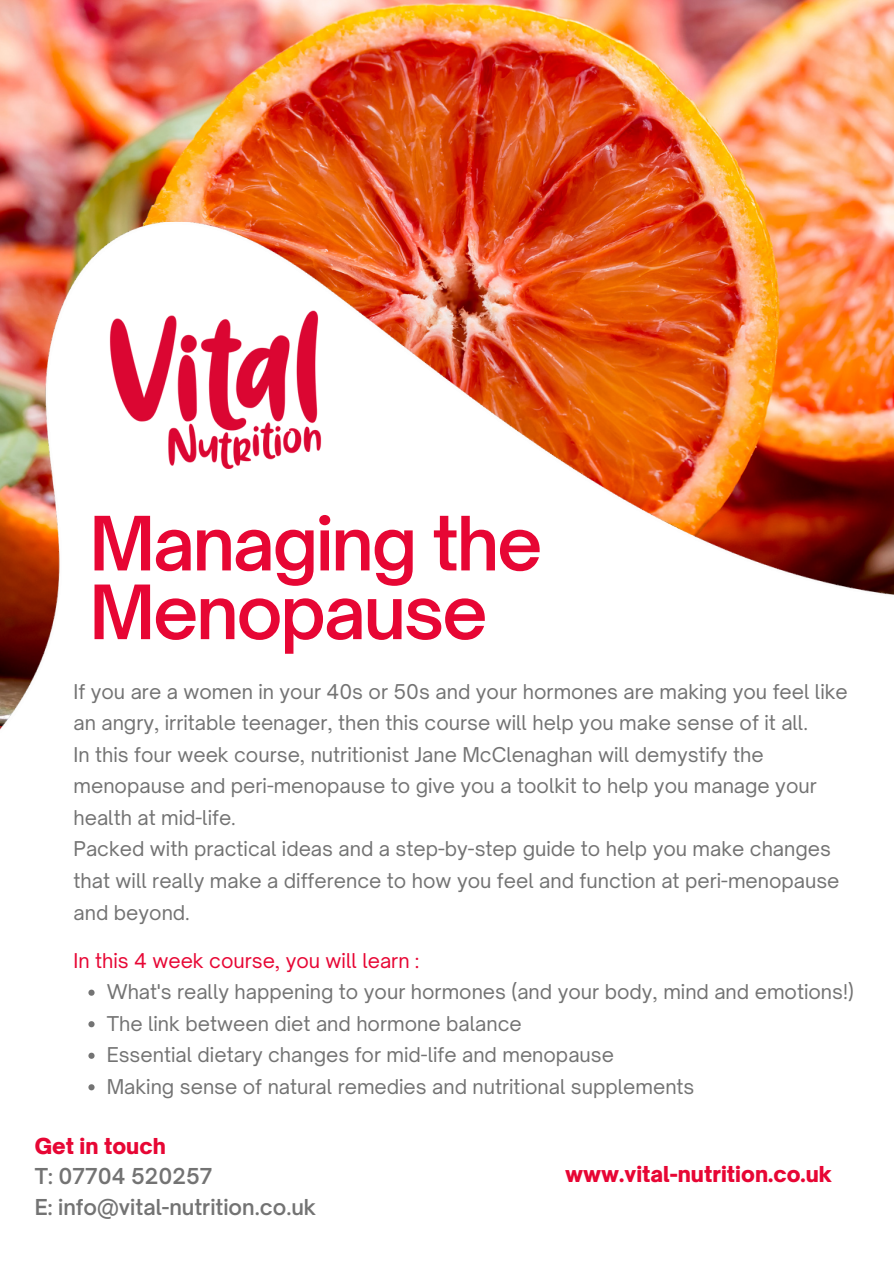
<style>
.page{position:relative;width:894px;height:1264px;background:#fff}
.page>*{position:absolute;margin:0;border:0;box-sizing:border-box;transform-origin:0 0}
.t1{font:600 71.55px/68.7px "Open Sauce One";letter-spacing:-.035em;color:#e70634}
.t2{font:600 21px/30.5px "Open Sauce One";color:#737373}
.t3{font:900 21px "Open Sauce One";color:#e70634}
.t4{font:19.5px/31.5px "Open Sauce One";color:#737373}
.t5{font:19.5px "Open Sauce One";color:#e70634}
</style>
<div class="page">
<img style="left:0;top:0;width:893px;height:222px">
<img style="left:0;top:222px;width:893px;height:869px">
<img style="left:73px;top:285px;width:284px;height:200px">
<svg style="left:88px;top:989px;width:6px;height:6px"></svg>
<svg style="left:88px;top:1021px;width:6px;height:6px"></svg>
<svg style="left:88px;top:1052px;width:6px;height:6px"></svg>
<svg style="left:88px;top:1084px;width:6px;height:6px"></svg>
<h1 class="t1" style="left:89px;top:509px;width:454px">Managing the<br>Menopause</h1>
<p class="t4" style="left:73px;top:675px;width:775px">If you are a women in your 40s or 50s and your hormones are making you feel like an angry, irritable teenager, then this course will help you make sense of it all.<br>In this four week course, nutritionist Jane McClenaghan will demystify the menopause and peri-menopause to give you a toolkit to help you manage your health at mid-life.<br>Packed with practical ideas and a step-by-step guide to help you make changes that will really make a difference to how you feel and function at peri-menopause and beyond.</p>
<p class="t5" style="left:73px;top:948px;width:347px">In this 4 week course, you will learn :</p>
<p class="t4" style="left:107px;top:976px;width:748px">What's really happening to your hormones (and your body, mind and emotions!)<br>The link between diet and hormone balance<br>Essential dietary changes for mid-life and menopause<br>Making sense of natural remedies and nutritional supplements</p>
<p class="t3" style="left:35px;top:1132px;width:132px">Get in touch</p>
<p class="t2" style="left:35px;top:1160px;width:283px">T: 07704 520257<br>E: info@vital-nutrition.co.uk</p>
<p class="t3" style="left:565px;top:1161px;width:268px">www.vital-nutrition.co.uk</p>
</div>
